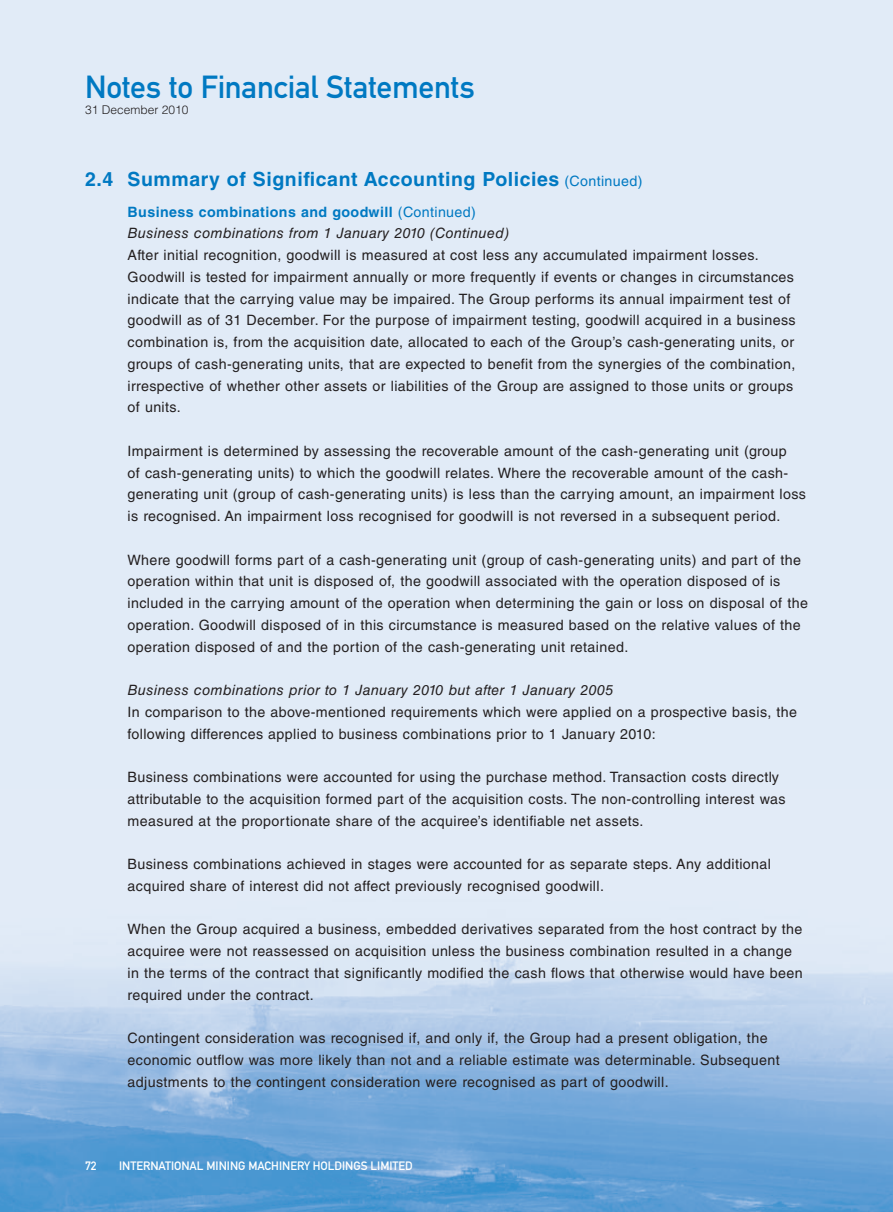
<style>
.page{position:relative;width:893px;height:1212px;background:#e1ebf7}
.page>*{position:absolute;margin:0;border:0;box-sizing:border-box;transform-origin:0 0}
.t1{font:31.5px "DIN Mittelschrift Std";letter-spacing:-.01em;color:#0079c2}
.t2{font:700 19.5px "Helvetica LT Std";letter-spacing:.03em;color:#0079c2}
.t3{font:14.25px/21.8px "Helvetica LT Std";letter-spacing:.03em;color:#231f20}
.t4{font:italic 14.25px/21.8px "Helvetica LT Std";letter-spacing:.03em;color:#231f20}
.t5{font:12px "DIN Mittelschrift Std";color:#fff}
.t6{font:300 12px "Helvetica LT Std";color:#231f20}
.s1{font-weight:400;font-size:14.25px}
.s2{font-weight:700;font-style:normal;color:#0079c2}
.s3{font-style:normal;color:#0079c2}
</style>
<div class="page">
<img style="left:0;top:955px;width:893px;height:257px">
<h1 class="t1" style="left:85px;top:69px;width:391px">Notes to Financial Statements</h1>
<p class="t6" style="left:85px;top:102px;width:105px">31 December 2010</p>
<h2 class="t2" style="left:85px;top:168px;width:559px">2.4 Summary of Significant Accounting Policies <span class="s1">(Continued)</span></h2>
<p class="t4" style="left:128px;top:201px;width:383px"><span class="s2">Business combinations and goodwill</span> <span class="s3">(Continued)<br></span>Business combinations from 1 January 2010 (Continued)</p>
<p class="t3" style="left:128px;top:244px;width:670px">After initial recognition, goodwill is measured at cost less any accumulated impairment losses.<br>Goodwill is tested for impairment annually or more frequently if events or changes in circumstances indicate that the carrying value may be impaired. The Group performs its annual impairment test of goodwill as of 31 December. For the purpose of impairment testing, goodwill acquired in a business combination is, from the acquisition date, allocated to each of the Group’s cash-generating units, or groups of cash-generating units, that are expected to benefit from the synergies of the combination, irrespective of whether other assets or liabilities of the Group are assigned to those units or groups of units.</p>
<p class="t3" style="left:128px;top:440px;width:680px">Impairment is determined by assessing the recoverable amount of the cash-generating unit (group<br>of cash-generating units) to which the goodwill relates. Where the recoverable amount of the cash&shy;generating unit (group of cash-generating units) is less than the carrying amount, an impairment loss is recognised. An impairment loss recognised for goodwill is not reversed in a subsequent period.</p>
<p class="t3" style="left:128px;top:549px;width:682px">Where goodwill forms part of a cash-generating unit (group of cash-generating units) and part of the operation within that unit is disposed of, the goodwill associated with the operation disposed of is included in the carrying amount of the operation when determining the gain or loss on disposal of the operation. Goodwill disposed of in this circumstance is measured based on the relative values of the operation disposed of and the portion of the cash-generating unit retained.</p>
<p class="t4" style="left:128px;top:679px;width:487px">Business combinations prior to 1 January 2010 but after 1 January 2005</p>
<p class="t3" style="left:128px;top:701px;width:671px">In comparison to the above-mentioned requirements which were applied on a prospective basis, the following differences applied to business combinations prior to 1 January 2010:</p>
<p class="t3" style="left:128px;top:766px;width:659px">Business combinations were accounted for using the purchase method. Transaction costs directly attributable to the acquisition formed part of the acquisition costs. The non-controlling interest was measured at the proportionate share of the acquiree’s identifiable net assets.</p>
<p class="t3" style="left:128px;top:853px;width:645px">Business combinations achieved in stages were accounted for as separate steps. Any additional acquired share of interest did not affect previously recognised goodwill.</p>
<p class="t3" style="left:128px;top:918px;width:677px">When the Group acquired a business, embedded derivatives separated from the host contract by the acquiree were not reassessed on acquisition unless the business combination resulted in a change in the terms of the contract that significantly modified the cash flows that otherwise would have been required under the contract.</p>
<p class="t3" style="left:128px;top:1027px;width:654px">Contingent consideration was recognised if, and only if, the Group had a present obligation, the economic outflow was more likely than not and a reliable estimate was determinable. Subsequent adjustments to the contingent consideration were recognised as part of goodwill.</p>
<p class="t5" style="left:85px;top:1158px;width:13px">72</p>
<p class="t5" style="left:119px;top:1158px;width:295px">INTERNATIONAL MINING MACHINERY HOLDINGS LIMITED</p>
</div>
